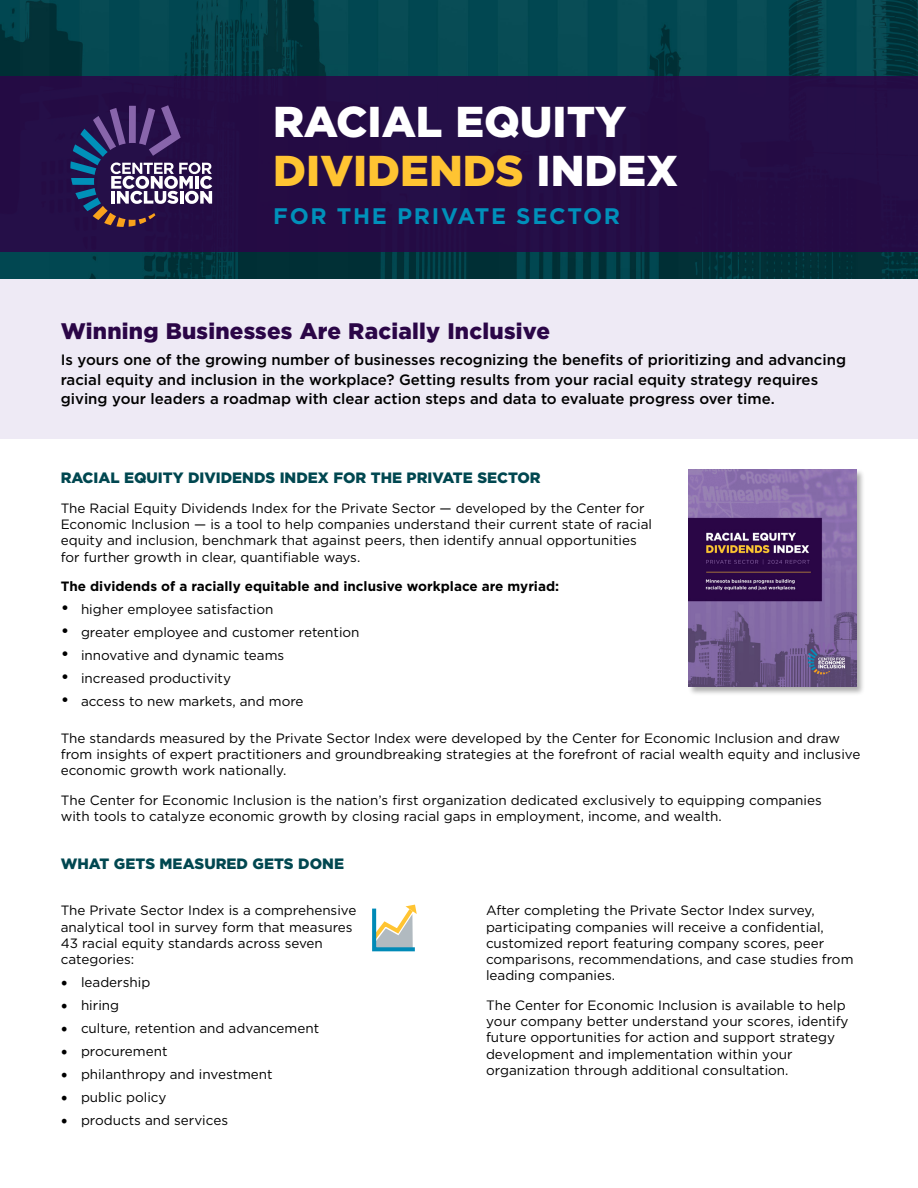
<style>
.page{position:relative;width:918px;height:1188px;background:#fff}
.page>*{position:absolute;margin:0;border:0;box-sizing:border-box;transform-origin:0 0}
.t1{font:900 43.2px/48.4px "Gotham";color:#fff}
.t2{font:900 22.5px "Gotham";letter-spacing:.01em;color:#2b0647}
.t3{font:700 22.5px "Gotham";letter-spacing:.075em;color:#0090ba}
.t4{font:500 15px/19.5px "Gotham";color:#000}
.t5{font:900 15px "Gotham";color:#004750}
.t6{font:13.5px/16.2px "Gotham";color:#000}
.t7{font:700 13.5px "Gotham";color:#000}
.s1{color:#ffc432}
.s2{font-size:18px}
.s3{font-family:"Minion Pro";font-size:18px}
</style>
<div class="page">
<div style="left:0;top:242px;width:918px;height:196px;background:#eeeaf5"></div>
<img style="left:0;top:0;width:918px;height:278px">
<div style="left:0;top:76px;width:918px;height:175px;background:#250d46"></div>
<svg style="left:70px;top:105px;width:142px;height:122px"></svg>
<div style="left:688px;top:469px;width:178px;height:227px;background:#000;opacity:.32"></div>
<img style="left:688px;top:469px;width:168px;height:217px">
<svg style="left:372px;top:905px;width:45px;height:47px"></svg>
<h1 class="t1" style="left:273px;top:97px;width:406px">RACIAL EQUITY<br><span class="s1">DIVIDENDS</span> INDEX</h1>
<h2 class="t3" style="left:273px;top:201px;width:348px">FOR THE PRIVATE SECTOR</h2>
<h2 class="t2" style="left:61px;top:316px;width:491px">Winning Businesses Are Racially Inclusive</h2>
<p class="t4" style="left:61px;top:350px;width:787px">Is yours one of the growing number of businesses recognizing the benefits of prioritizing and advancing racial equity and inclusion in the workplace? Getting results from your racial equity strategy requires giving your leaders a roadmap with clear action steps and data to evaluate progress over time.</p>
<p class="t5" style="left:61px;top:468px;width:481px">RACIAL EQUITY DIVIDENDS INDEX FOR THE PRIVATE SECTOR</p>
<p class="t6" style="left:61px;top:500px;width:593px">The Racial Equity Dividends Index for the Private Sector — developed by the Center for Economic Inclusion — is a tool to help companies understand their current state of racial equity and inclusion, benchmark that against peers, then identify annual opportunities for further growth in clear, quantifiable ways.</p>
<p class="t7" style="left:61px;top:578px;width:500px">The dividends of a racially equitable and inclusive workplace are myriad:</p>
<p class="t6" style="left:61px;top:601px;width:214px"><span class="s2">•</span> higher employee satisfaction</p>
<p class="t6" style="left:61px;top:624px;width:300px"><span class="s2">•</span> greater employee and customer retention</p>
<p class="t6" style="left:61px;top:647px;width:225px"><span class="s2">•</span> innovative and dynamic teams</p>
<p class="t6" style="left:61px;top:670px;width:172px"><span class="s2">•</span> increased productivity</p>
<p class="t6" style="left:61px;top:693px;width:244px"><span class="s2">•</span> access to new markets, and more</p>
<p class="t6" style="left:61px;top:729px;width:801px">The standards measured by the Private Sector Index were developed by the Center for Economic Inclusion and draw from insights of expert practitioners and groundbreaking strategies at the forefront of racial wealth equity and inclusive economic growth work nationally.</p>
<p class="t6" style="left:61px;top:791px;width:763px">The Center for Economic Inclusion is the nation’s first organization dedicated exclusively to equipping companies with tools to catalyze economic growth by closing racial gaps in employment, income, and wealth.</p>
<p class="t5" style="left:61px;top:853px;width:285px">WHAT GETS MEASURED GETS DONE</p>
<p class="t6" style="left:61px;top:902px;width:297px">The Private Sector Index is a comprehensive analytical tool in survey form that measures 43 racial equity standards across seven categories:</p>
<p class="t6" style="left:61px;top:974px;width:91px"><span class="s3">•</span> leadership</p>
<p class="t6" style="left:61px;top:997px;width:60px"><span class="s3">•</span> hiring</p>
<p class="t6" style="left:61px;top:1020px;width:260px"><span class="s3">•</span> culture, retention and advancement</p>
<p class="t6" style="left:61px;top:1043px;width:108px"><span class="s3">•</span> procurement</p>
<p class="t6" style="left:61px;top:1066px;width:213px"><span class="s3">•</span> philanthropy and investment</p>
<p class="t6" style="left:61px;top:1089px;width:107px"><span class="s3">•</span> public policy</p>
<p class="t6" style="left:61px;top:1111px;width:169px"><span class="s3">•</span> products and services</p>
<p class="t6" style="left:486px;top:902px;width:369px">After completing the Private Sector Index survey, participating companies will receive a confidential, customized report featuring company scores, peer comparisons, recommendations, and case studies from leading companies.</p>
<p class="t6" style="left:486px;top:997px;width:364px">The Center for Economic Inclusion is available to help your company better understand your scores, identify future opportunities for action and support strategy development and implementation within your organization through additional consultation.</p>
</div>
